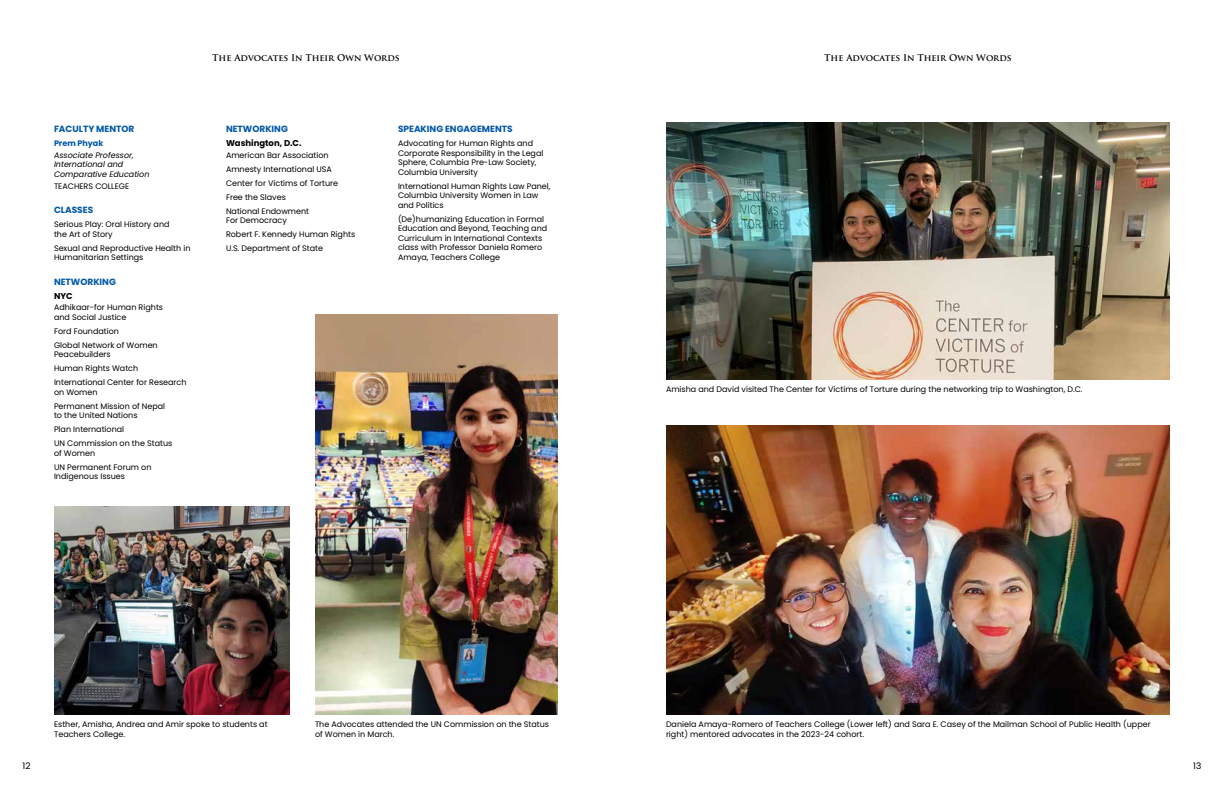
<style>
.page{position:relative;width:1224px;height:792px;background:#fff}
.page>*{position:absolute;margin:0;border:0;box-sizing:border-box;transform-origin:0 0}
.t1{font:700 9px "Poppins";color:#0058a9}
.t2{font:700 9px "Trajan Pro";color:#000}
.t3{font:9px "Poppins";color:#000}
.t4{font:700 8.5px "Poppins";color:#000}
.t5{font:8px/14px "Poppins";color:#000}
.t6{font:italic 8px/9.5px "Poppins";color:#000}
.t7{font:700 8px "Poppins";color:#0058a9}
</style>
<div class="page">
<img style="left:666px;top:123px;width:504px;height:256px">
<img style="left:666px;top:425px;width:504px;height:290px">
<img style="left:315px;top:314px;width:243px;height:401px">
<img style="left:54px;top:506px;width:235px;height:209px">
<p class="t2" style="left:212px;top:52px;width:189px">The Advocates In Their Own Words</p>
<p class="t2" style="left:824px;top:52px;width:189px">The Advocates In Their Own Words</p>
<p class="t1" style="left:54px;top:124px;width:82px">FACULTY MENTOR</p>
<p class="t7" style="left:54px;top:139px;width:51px">Prem Phyak</p>
<p class="t6" style="left:54px;top:150px;width:97px">Associate Professor,<br>International and<br>Comparative Education</p>
<p class="t5" style="left:54px;top:179px;width:77px">TEACHERS COLLEGE</p>
<p class="t1" style="left:54px;top:205px;width:41px">CLASSES</p>
<p class="t5" style="left:54px;top:220px;width:117px;line-height:9.5px">Serious Play: Oral History and the Art of Story</p>
<p class="t5" style="left:54px;top:243px;width:138px;line-height:9.5px">Sexual and Reproductive Health in<br>Humanitarian Settings</p>
<p class="t1" style="left:54px;top:276px;width:63px">NETWORKING</p>
<p class="t4" style="left:54px;top:291px;width:20px">NYC</p>
<p class="t5" style="left:54px;top:303px;width:111px;line-height:9.5px">Adhikaar-for Human Rights and Social Justice</p>
<p class="t5" style="left:54px;top:324px;width:105px">Ford Foundation<br>Global Network of Women</p>
<p class="t5" style="left:54px;top:347px;width:134px">Peacebuilders<br>Human Rights Watch<br>International Center for Research</p>
<p class="t5" style="left:54px;top:385px;width:113px">on Women<br>Permanent Mission of Nepal</p>
<p class="t5" style="left:54px;top:408px;width:120px">to the United Nations<br>Plan International<br>UN Commission on the Status</p>
<p class="t5" style="left:54px;top:446px;width:99px">of Women<br>UN Permanent Forum on</p>
<p class="t5" style="left:54px;top:469px;width:73px">Indigenous Issues</p>
<p class="t1" style="left:226px;top:124px;width:63px">NETWORKING</p>
<p class="t4" style="left:226px;top:138px;width:77px">Washington, D.C.</p>
<p class="t5" style="left:226px;top:148px;width:114px">American Bar Association<br>Amnesty International USA<br>Center for Victims of Torture<br>Free the Slaves<br>National Endowment</p>
<p class="t5" style="left:226px;top:214px;width:131px">For Democracy<br>Robert F. Kennedy Human Rights<br>U.S. Department of State</p>
<p class="t1" style="left:398px;top:124px;width:116px">SPEAKING ENGAGEMENTS</p>
<p class="t5" style="left:398px;top:139px;width:147px;line-height:9.5px">Advocating for Human Rights and<br>Corporate Responsibility in the Legal<br>Sphere, Columbia Pre-Law Society,<br>Columbia University</p>
<p class="t5" style="left:398px;top:181px;width:154px;line-height:9.5px">International Human Rights Law Panel,<br>Columbia University Women in Law and Politics</p>
<p class="t5" style="left:398px;top:214px;width:151px;line-height:9.5px">(De)humanizing Education in Formal Education and Beyond, Teaching and Curriculum in International Contexts class with Professor Daniela Romero Amaya, Teachers College</p>
<p class="t5" style="left:666px;top:383px;width:418px">Amisha and David visited The Center for Victims of Torture during the networking trip to Washington, D.C.</p>
<p class="t5" style="left:54px;top:720px;width:215px;line-height:10px">Esther, Amisha, Andrea and Amir spoke to students at<br>Teachers College.</p>
<p class="t5" style="left:315px;top:720px;width:236px;line-height:10px">The Advocates attended the UN Commission on the Status of Women in March.</p>
<p class="t5" style="left:666px;top:720px;width:486px;line-height:10px">Daniela Amaya-Romero of Teachers College (Lower left) and Sara E. Casey of the Mailman School of Public Health (upper right) mentored advocates in the 2023-24 cohort.</p>
<p class="t3" style="left:22px;top:761px;width:10px">12</p>
<p class="t3" style="left:1193px;top:761px;width:10px">13</p>
</div>
